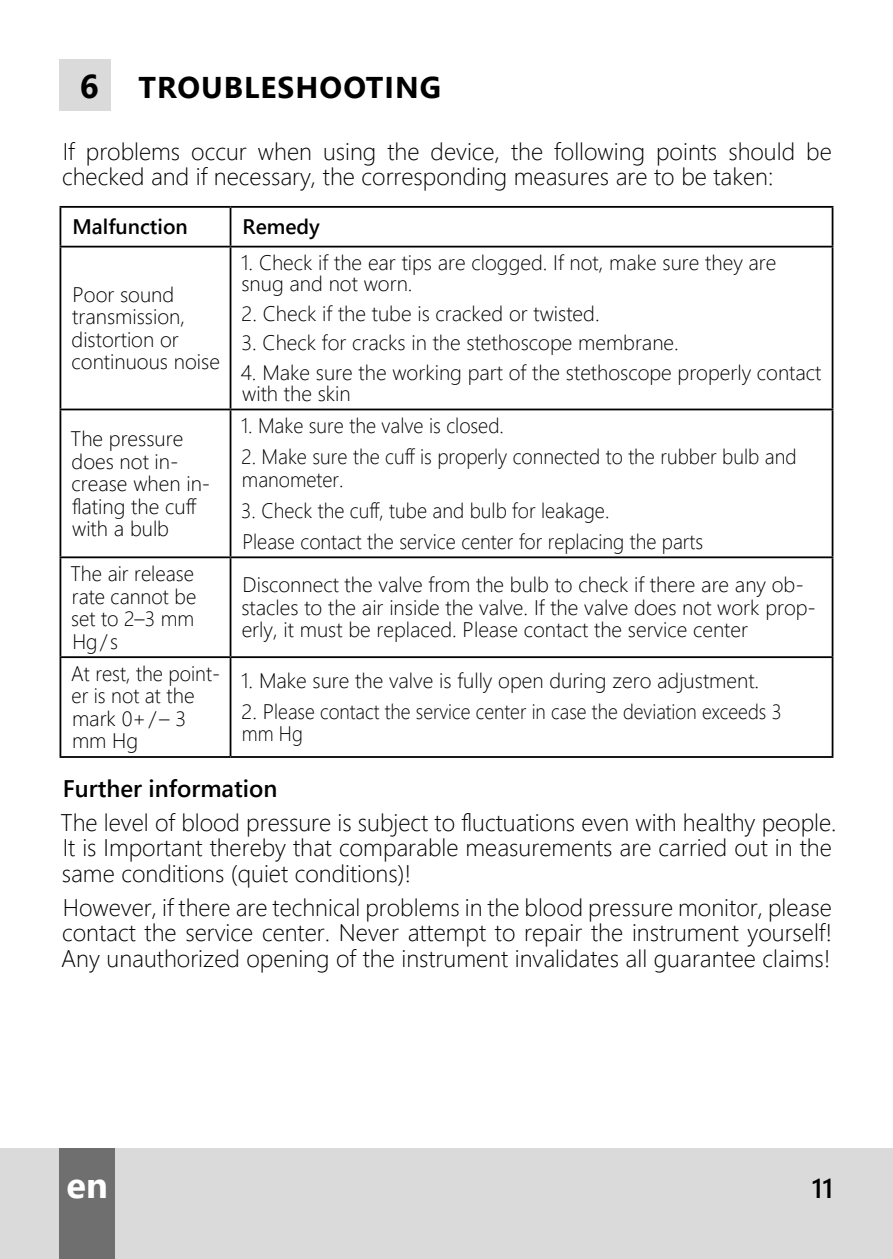
<style>
.page{position:relative;width:893px;height:1259px;background:#fff}
.page>*{position:absolute;margin:0;border:0;box-sizing:border-box;transform-origin:0 0}
.t1{font:700 36px "Segoe UI";color:#fff}
.t2{font:700 30px "Segoe UI";letter-spacing:.035em;color:#000}
.t3{font:600 27px "Segoe UI";color:#000}
.t4{font:300 24px/25.5px "Segoe UI";color:#000}
.t5{font:600 24px "Segoe UI";color:#000}
.t6{font:300 21px/22.5px "Segoe UI";color:#000}
.t7{font:300 21px/22.5px "Segoe UI";color:#000;scale:.95 1}
.t8{font:300 21px/22.5px "Segoe UI";color:#000;scale:.96 1}
.t9{font:600 21px "Segoe UI";color:#000}
.s1{font-size:33px}
</style>
<div class="page">
<div style="left:0;top:1148px;width:893px;height:111px;background:#dadada"></div>
<div style="left:60px;top:1148px;width:55px;height:111px;background:#6f6f6f"></div>
<div style="left:60px;top:60px;width:51px;height:51px;background:#dadada"></div>
<hr style="left:60px;top:206px;width:171px;height:2px;background:#000">
<hr style="left:60px;top:208px;width:1px;height:38px;background:#000">
<hr style="left:231px;top:206px;width:602px;height:2px;background:#000">
<hr style="left:230px;top:208px;width:1px;height:38px;background:#000">
<hr style="left:832px;top:208px;width:1px;height:38px;background:#000">
<hr style="left:60px;top:246px;width:171px;height:1px;background:#000">
<hr style="left:60px;top:247px;width:1px;height:161px;background:#000">
<hr style="left:231px;top:246px;width:602px;height:1px;background:#000">
<hr style="left:230px;top:247px;width:1px;height:161px;background:#000">
<hr style="left:832px;top:247px;width:1px;height:161px;background:#000">
<hr style="left:60px;top:408px;width:171px;height:2px;background:#000">
<hr style="left:60px;top:410px;width:1px;height:146px;background:#000">
<hr style="left:231px;top:408px;width:602px;height:2px;background:#000">
<hr style="left:230px;top:410px;width:1px;height:146px;background:#000">
<hr style="left:832px;top:410px;width:1px;height:146px;background:#000">
<hr style="left:60px;top:556px;width:171px;height:2px;background:#000">
<hr style="left:60px;top:558px;width:1px;height:98px;background:#000">
<hr style="left:231px;top:556px;width:602px;height:2px;background:#000">
<hr style="left:230px;top:558px;width:1px;height:98px;background:#000">
<hr style="left:832px;top:558px;width:1px;height:98px;background:#000">
<hr style="left:60px;top:656px;width:171px;height:2px;background:#000">
<hr style="left:60px;top:658px;width:1px;height:98px;background:#000">
<hr style="left:231px;top:656px;width:602px;height:2px;background:#000">
<hr style="left:230px;top:658px;width:1px;height:98px;background:#000">
<hr style="left:832px;top:658px;width:1px;height:98px;background:#000">
<hr style="left:60px;top:756px;width:171px;height:2px;background:#000">
<hr style="left:231px;top:756px;width:602px;height:2px;background:#000">
<h2 class="t2" style="left:80px;top:59px;width:363px"><span class="s1">6</span> TROUBLESHOOTING</h2>
<p class="t4" style="left:62px;top:136px;width:771px">If problems occur when using the device, the following points should be checked and if necessary, the corresponding measures are to be taken:</p>
<p class="t9" style="left:73px;top:207px;width:117px">Malfunction</p>
<p class="t9" style="left:243px;top:207px;width:79px">Remedy</p>
<p class="t6" style="left:72px;top:281px;width:150px">Poor sound transmission, distortion or continuous noise</p>
<p class="t6" style="left:71px;top:425px;width:141px">The pressure does not in&shy;crease when in&shy;flating the cuff with a bulb</p>
<p class="t6" style="left:241px;top:250px;width:537px;line-height:21px">1. Check if the ear tips are clogged. If not, make sure they are snug and not worn.</p>
<p class="t6" style="left:242px;top:300px;width:360px">2. Check if the tube is cracked or twisted.</p>
<p class="t6" style="left:241px;top:330px;width:439px">3. Check for cracks in the stethoscope membrane.</p>
<p class="t6" style="left:241px;top:360px;width:582px;line-height:21px">4. Make sure the working part of the stethoscope properly contact with the skin</p>
<p class="t7" style="left:241px;top:412px;width:278px">1. Make sure the valve is closed.</p>
<p class="t7" style="left:241px;top:443px;width:586px">2. Make sure the cuff is properly connected to the rubber bulb and manometer.</p>
<p class="t7" style="left:241px;top:493px;width:488px;line-height:30.9px">3. Check the cuff, tube and bulb for leakage.<br>Please contact the service center for replacing the parts</p>
<p class="t6" style="left:71px;top:560px;width:127px;text-align:justify">The air release rate cannot be set to 2–3 mm Hg / s</p>
<p class="t6" style="left:241px;top:571px;width:576px">Disconnect the valve from the bulb to check if there are any ob&shy;stacles to the air inside the valve. If the valve does not work prop&shy;erly, it must be replaced. Please contact the service center</p>
<p class="t8" style="left:71px;top:660px;width:157px">At rest, the point&shy;er is not at the mark 0+ / – 3 mm Hg</p>
<p class="t6" style="left:241px;top:667px;width:520px">1. Make sure the valve is fully open during zero adjustment.</p>
<p class="t6" style="left:242px;top:698px;width:541px">2. Please contact the service center in case the deviation exceeds 3 mm Hg</p>
<p class="t5" style="left:63px;top:766px;width:216px">Further information</p>
<p class="t4" style="left:60px;top:807px;width:778px">The level of blood pressure is subject to fluctuations even with healthy people.<br>It is Important thereby that comparable measurements are carried out in the same conditions (quiet conditions)!</p>
<p class="t4" style="left:61px;top:892px;width:773px;text-align:justify">However, if there are technical problems in the blood pressure monitor, please contact the service center. Never attempt to repair the instrument yourself!<br>Any unauthorized opening of the instrument invalidates all guarantee claims!</p>
<h1 class="t1" style="left:67px;top:1151px;width:43px">en</h1>
<p class="t3" style="left:812px;top:1163px;width:23px">11</p>
</div>
